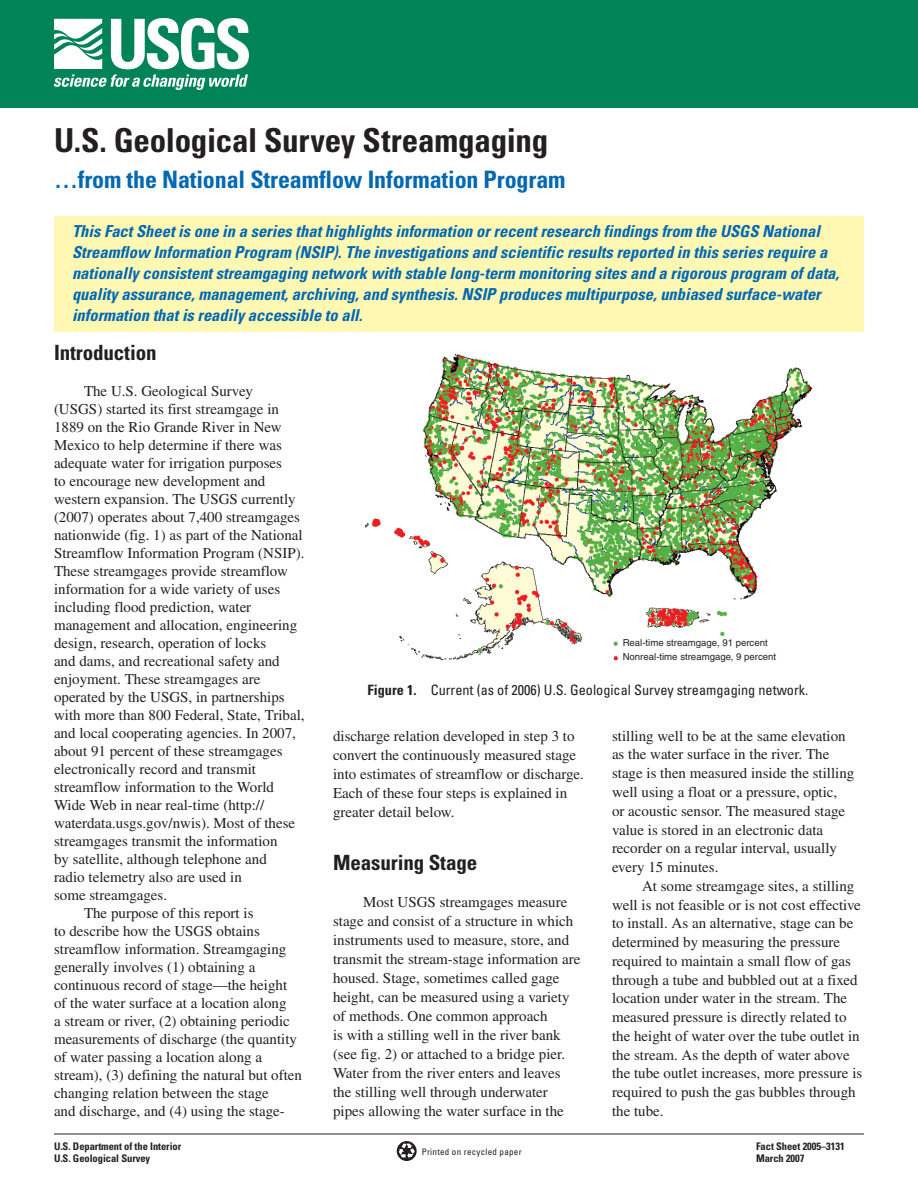
<style>
.page{position:relative;width:918px;height:1188px;background:#fff}
.page>*{position:absolute;margin:0;border:0;box-sizing:border-box;transform-origin:0 0}
.t1{font:700 condensed 33px "Univers";letter-spacing:-.01em;color:#231f20}
.Title2{font:700 condensed 24px "Univers";letter-spacing:-.005em;color:#0168b3}
.Heading_1{font:700 condensed 21px "Univers";letter-spacing:-.005em;color:#231f20}
.Sidebar_Title{font:italic 700 condensed 16.5px/21px "Univers";color:#0168b3}
.Body_Text{font:15px/18px "Times";color:#231f20}
.FigureCaption{font:condensed 14.25px "Univers";color:#231f20}
.DBID{font:700 condensed 10.5px "Univers";letter-spacing:-.005em;color:#231f20}
.t2{font:9.6px/14.4px "Helvetica";color:#231f20}
.t3{font:condensed 9px "Univers";letter-spacing:.03em;color:#231f20}
.s1{font-weight:700}
</style>
<div class="page">
<hr style="left:54px;top:1134px;width:810px;height:1px;background:#231f20">
<div style="left:0;top:0;width:918px;height:108px;background:#008457"></div>
<svg style="left:54px;top:18px;width:195px;height:72px"></svg>
<svg style="left:397px;top:1141px;width:20px;height:20px"></svg>
<svg style="left:399px;top:1144px;width:16px;height:14px"></svg>
<div style="left:54px;top:216px;width:810px;height:115px;background:#fff8b2"></div>
<img style="left:365px;top:354px;width:447px;height:307px">
<p class="t1" style="left:54px;top:120px;width:496px">U.S. Geological Survey Streamgaging</p>
<p class="Title2" style="left:54px;top:165px;width:513px">…from the National Streamflow Information Program</p>
<p class="Sidebar_Title" style="left:72px;top:220px;width:769px">This Fact Sheet is one in a series that highlights information or recent research findings from the USGS National Streamflow Information Program (NSIP). The investigations and scientific results reported in this series require a nationally consistent streamgaging network with stable long-term monitoring sites and a rigorous program of data, quality assurance, management, archiving, and synthesis. NSIP produces multipurpose, unbiased surface-water information that is readily accessible to all.</p>
<p class="Heading_1" style="left:54px;top:340px;width:104px">Introduction</p>
<p class="Body_Text" style="left:54px;top:382px;width:252px;text-indent:30px">The U.S. Geological Survey (USGS) started its first streamgage in 1889 on the Rio Grande River in New Mexico to help determine if there was adequate water for irrigation purposes<br>to encourage new development and western expansion. The USGS currently (2007) operates about 7,400 streamgages nationwide (fig. 1) as part of the National Streamflow Information Program (NSIP).<br>These streamgages provide streamflow information for a wide variety of uses including flood prediction, water management and allocation, engineering design, research, operation of locks<br>and dams, and recreational safety and enjoyment. These streamgages are operated by the USGS, in partnerships with more than 800 Federal, State, Tribal, and local cooperating agencies. In 2007, about 91 percent of these streamgages electronically record and transmit streamflow information to the World Wide Web in near real-time (http:// waterdata.usgs.gov/nwis). Most of these streamgages transmit the information<br>by satellite, although telephone and<br>radio telemetry also are used in<br>some streamgages.</p>
<p class="Body_Text" style="left:54px;top:904px;width:250px;text-indent:30px">The purpose of this report is<br>to describe how the USGS obtains streamflow information. Streamgaging generally involves (1) obtaining a continuous record of stage—the height of the water surface at a location along<br>a stream or river, (2) obtaining periodic measurements of discharge (the quantity of water passing a location along a stream), (3) defining the natural but often changing relation between the stage<br>and discharge, and (4) using the stage-</p>
<p class="DBID" style="left:54px;top:1140px;width:129px">U.S. Department of the Interior</p>
<p class="DBID" style="left:54px;top:1152px;width:98px">U.S. Geological Survey</p>
<p class="t2" style="left:623px;top:635px;width:155px">Real-time streamgage, 91 percent<br>Nonreal-time streamgage, 9 percent</p>
<p class="FigureCaption" style="left:368px;top:681px;width:442px"><span class="s1">Figure 1.</span> Current (as of 2006) U.S. Geological Survey streamgaging network.</p>
<p class="Body_Text" style="left:333px;top:726px;width:252px;line-height:19px">discharge relation developed in step 3 to convert the continuously measured stage into estimates of streamflow or discharge.<br>Each of these four steps is explained in greater detail below.</p>
<p class="Heading_1" style="left:333px;top:850px;width:146px">Measuring Stage</p>
<p class="Body_Text" style="left:333px;top:892px;width:249px;line-height:19px;text-indent:30px">Most USGS streamgages measure stage and consist of a structure in which instruments used to measure, store, and transmit the stream-stage information are housed. Stage, sometimes called gage height, can be measured using a variety of methods. One common approach<br>is with a stilling well in the river bank (see fig. 2) or attached to a bridge pier.<br>Water from the river enters and leaves the stilling well through underwater pipes allowing the water surface in the</p>
<p class="t3" style="left:422px;top:1146px;width:101px">Printed on recycled paper</p>
<p class="Body_Text" style="left:612px;top:726px;width:244px;line-height:18.8px">stilling well to be at the same elevation as the water surface in the river. The stage is then measured inside the stilling well using a float or a pressure, optic,<br>or acoustic sensor. The measured stage value is stored in an electronic data recorder on a regular interval, usually every 15 minutes.</p>
<p class="Body_Text" style="left:612px;top:876px;width:252px;line-height:18.8px;text-indent:30px">At some streamgage sites, a stilling well is not feasible or is not cost effective to install. As an alternative, stage can be determined by measuring the pressure required to maintain a small flow of gas through a tube and bubbled out at a fixed location under water in the stream. The measured pressure is directly related to the height of water over the tube outlet in the stream. As the depth of water above the tube outlet increases, more pressure is required to push the gas bubbles through the tube.</p>
<p class="DBID" style="left:756px;top:1140px;width:90px">Fact Sheet 2005–3131</p>
<p class="DBID" style="left:756px;top:1152px;width:50px">March 2007</p>
</div>
